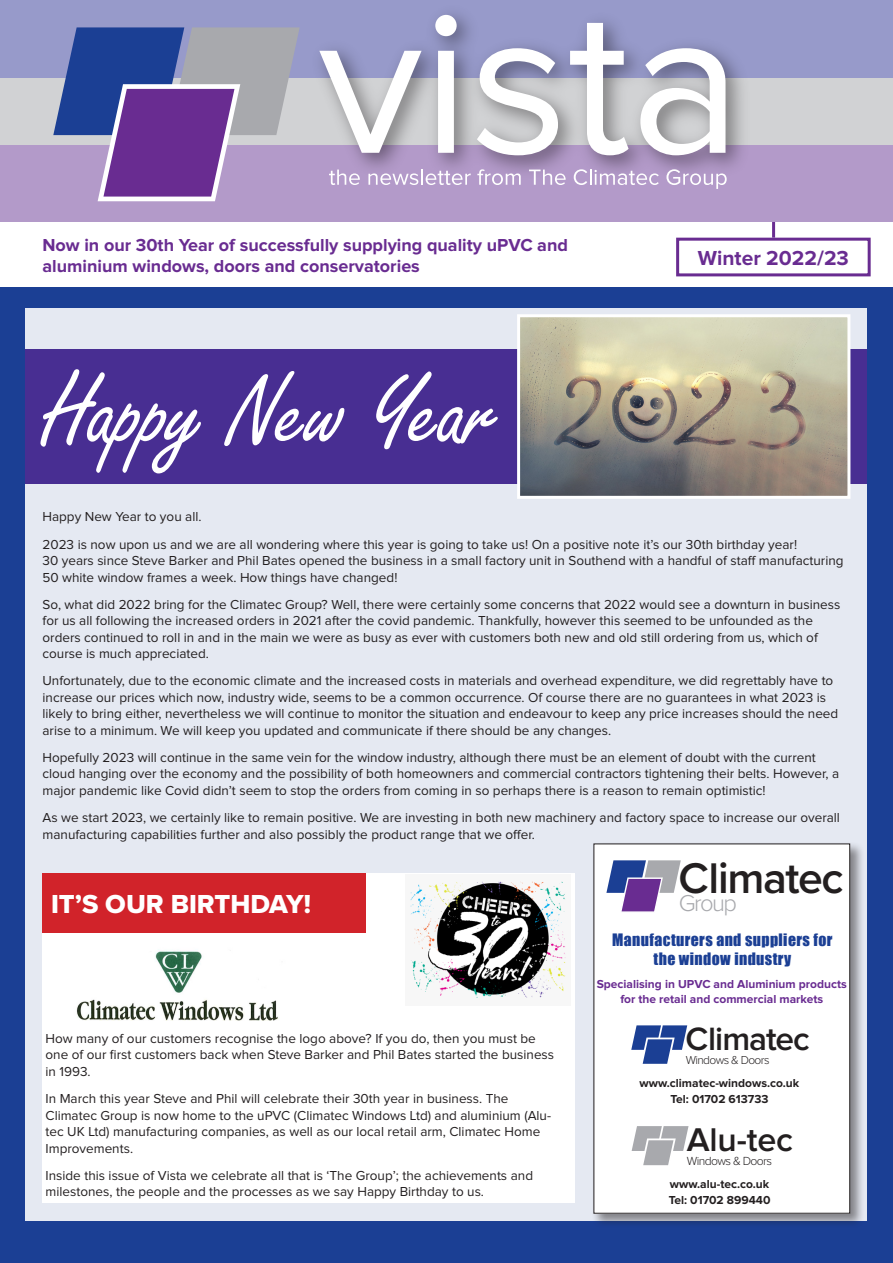
<style>
.page{position:relative;width:893px;height:1263px;background:#fff}
.page>*{position:absolute;margin:0;border:0;box-sizing:border-box;transform-origin:0 0}
.t1{font:108px "Freestyle Script";letter-spacing:-.02em;color:#fff}
.t2{font:600 44.55px "Proxima Nova";letter-spacing:-.03em;color:#231f20}
.t3{font:600 34.05px "Proxima Nova";letter-spacing:-.005em;color:#231f20}
.t4{font:600 33.45px "Proxima Nova";letter-spacing:-.03em;color:#231f20}
.t5{font:27px "Proxima Nova Extrabld";color:#fff}
.t6{font:300 23.85px "Proxima Nova";letter-spacing:-.065em;color:#a8a9ad}
.t7{font:700 21px "Proxima Nova";color:#692c91}
.t8{font:700 18px/21px "Proxima Nova";color:#692c91}
.t9{font:15.75px/18.9px "Impact";letter-spacing:.025em;color:#1b3f94;text-align:center}
.t10{font:13.5px/16.5px "Proxima Nova";color:#231f20}
.t11{font:300 12.15px "Proxima Nova";letter-spacing:-.05em;color:#231f20}
.t12{font:700 12px "Proxima Nova";color:#231f20}
.t13{font:700 12px/15px "Proxima Nova";color:#692c91;text-align:center}
.t14{font:300 12px "Proxima Nova";letter-spacing:-.05em;color:#231f20}
</style>
<div class="page">
<div style="left:0;top:287px;width:893px;height:976px;background:#1b3f94"></div>
<div style="left:26px;top:308px;width:841px;height:912px;background:#e5e9f2"></div>
<div style="left:26px;top:349px;width:841px;height:134px;background:#482e92"></div>
<div style="left:592px;top:842px;width:273px;height:386px;background:#231f20;opacity:.5"></div>
<div style="left:594px;top:844px;width:256px;height:369px;background:#fff"></div>
<svg style="left:606px;top:860px;width:75px;height:52px"></svg>
<svg style="left:631px;top:1025px;width:56px;height:39px"></svg>
<svg style="left:632px;top:1126px;width:56px;height:40px"></svg>
<div style="left:676px;top:238px;width:195px;height:38px;border:3px solid #692c91"></div>
<hr style="left:772px;top:196px;width:3px;height:42px;background:#692c91">
<div style="left:0;top:145px;width:893px;height:77px;background:#b39ac9"></div>
<div style="left:0;top:0;width:893px;height:78px;background:#979aca"></div>
<div style="left:0;top:78px;width:893px;height:67px;background:#d1d2d4"></div>
<img style="left:319px;top:14px;width:423px;height:165px">
<svg style="left:319px;top:51px;width:103px;height:102px"></svg>
<svg style="left:435px;top:15px;width:22px;height:138px"></svg>
<svg style="left:477px;top:48px;width:81px;height:107px"></svg>
<svg style="left:570px;top:23px;width:59px;height:132px"></svg>
<svg style="left:640px;top:48px;width:85px;height:107px"></svg>
<svg style="left:53px;top:27px;width:247px;height:174px"></svg>
<svg style="left:329px;top:170px;width:31px;height:15px"></svg>
<svg style="left:368px;top:170px;width:103px;height:15px"></svg>
<svg style="left:477px;top:169px;width:44px;height:16px"></svg>
<svg style="left:529px;top:170px;width:37px;height:15px"></svg>
<svg style="left:574px;top:169px;width:85px;height:16px"></svg>
<svg style="left:666px;top:169px;width:61px;height:20px"></svg>
<img style="left:521px;top:318px;width:325px;height:177px">
<div style="left:517px;top:314px;width:333px;height:185px;border:3px solid #fff"></div>
<div style="left:43px;top:873px;width:532px;height:329px;background:#fff"></div>
<img style="left:410px;top:881px;width:156px;height:117px">
<div style="left:43px;top:873px;width:323px;height:59px;background:#d1232a"></div>
<img style="left:76px;top:951px;width:202px;height:70px">
<p class="t8" style="left:43px;top:235px;width:527px">Now in our 30th Year of successfully supplying quality uPVC and aluminium windows, doors and conservatories</p>
<p class="t1" style="left:43px;top:353px;width:458px">Happy New Year</p>
<p class="t7" style="left:698px;top:246px;width:153px">Winter 2022/23</p>
<p class="t10" style="left:43px;top:509px;width:161px">Happy New Year to you all.</p>
<p class="t10" style="left:43px;top:536px;width:803px">2023 is now upon us and we are all wondering where this year is going to take us! On a positive note it’s our 30th birthday year!<br>30 years since Steve Barker and Phil Bates opened the business in a small factory unit in Southend with a handful of staff manufacturing<br>50 white window frames a week. How things have changed!</p>
<p class="t10" style="left:43px;top:596px;width:799px">So, what did 2022 bring for the Climatec Group? Well, there were certainly some concerns that 2022 would see a downturn in business for us all following the increased orders in 2021 after the covid pandemic. Thankfully, however this seemed to be unfounded as the orders continued to roll in and in the main we were as busy as ever with customers both new and old still ordering from us, which of course is much appreciated.</p>
<p class="t10" style="left:43px;top:673px;width:797px">Unfortunately, due to the economic climate and the increased costs in materials and overhead expenditure, we did regrettably have to increase our prices which now, industry wide, seems to be a common occurrence. Of course there are no guarantees in what 2023 is likely to bring either, nevertheless we will continue to monitor the situation and endeavour to keep any price increases should the need arise to a minimum. We will keep you updated and communicate if there should be any changes.</p>
<p class="t10" style="left:43px;top:750px;width:798px">Hopefully 2023 will continue in the same vein for the window industry, although there must be an element of doubt with the current cloud hanging over the economy and the possibility of both homeowners and commercial contractors tightening their belts. However, a major pandemic like Covid didn’t seem to stop the orders from coming in so perhaps there is a reason to remain optimistic!</p>
<p class="t10" style="left:43px;top:810px;width:799px">As we start 2023, we certainly like to remain positive. We are investing in both new machinery and factory space to increase our overall manufacturing capabilities further and also possibly the product range that we offer.</p>
<p class="t5" style="left:51px;top:884px;width:262px">IT’S OUR BIRTHDAY!</p>
<p class="t10" style="left:46px;top:1031px;width:510px">How many of our customers recognise the logo above? If you do, then you must be one of our first customers back when Steve Barker and Phil Bates started the business in 1993.</p>
<p class="t10" style="left:46px;top:1091px;width:507px">In March this year Steve and Phil will celebrate their 30th year in business. The Climatec Group is now home to the uPVC (Climatec Windows Ltd) and aluminium (Alu&shy;tec UK Ltd) manufacturing companies, as well as our local retail arm, Climatec Home Improvements.</p>
<p class="t10" style="left:46px;top:1167px;width:489px">Inside this issue of Vista we celebrate all that is ‘The Group’; the achievements and milestones, the people and the processes as we say Happy Birthday to us.</p>
<p class="t2" style="left:679px;top:845px;width:167px">Climatec</p>
<p class="t6" style="left:679px;top:885px;width:60px">Group</p>
<p class="t9" style="left:612px;top:930px;width:222px">Manufacturers and suppliers for the window industry</p>
<p class="t13" style="left:597px;top:977px;width:252px">Specialising in UPVC and Aluminium products for the retail and commercial markets</p>
<p class="t4" style="left:686px;top:1019px;width:126px">Climatec</p>
<p class="t14" style="left:686px;top:1053px;width:85px">Windows &amp; Doors</p>
<p class="t12" style="left:640px;top:1076px;width:161px">www.climatec-windows.co.uk</p>
<p class="t12" style="left:670px;top:1092px;width:100px">Tel: 01702 613733</p>
<p class="t3" style="left:687px;top:1120px;width:108px">Alu-tec</p>
<p class="t11" style="left:687px;top:1154px;width:87px">Windows &amp; Doors</p>
<p class="t12" style="left:670px;top:1177px;width:101px">www.alu-tec.co.uk</p>
<p class="t12" style="left:669px;top:1193px;width:103px">Tel: 01702 899440</p>
</div>
